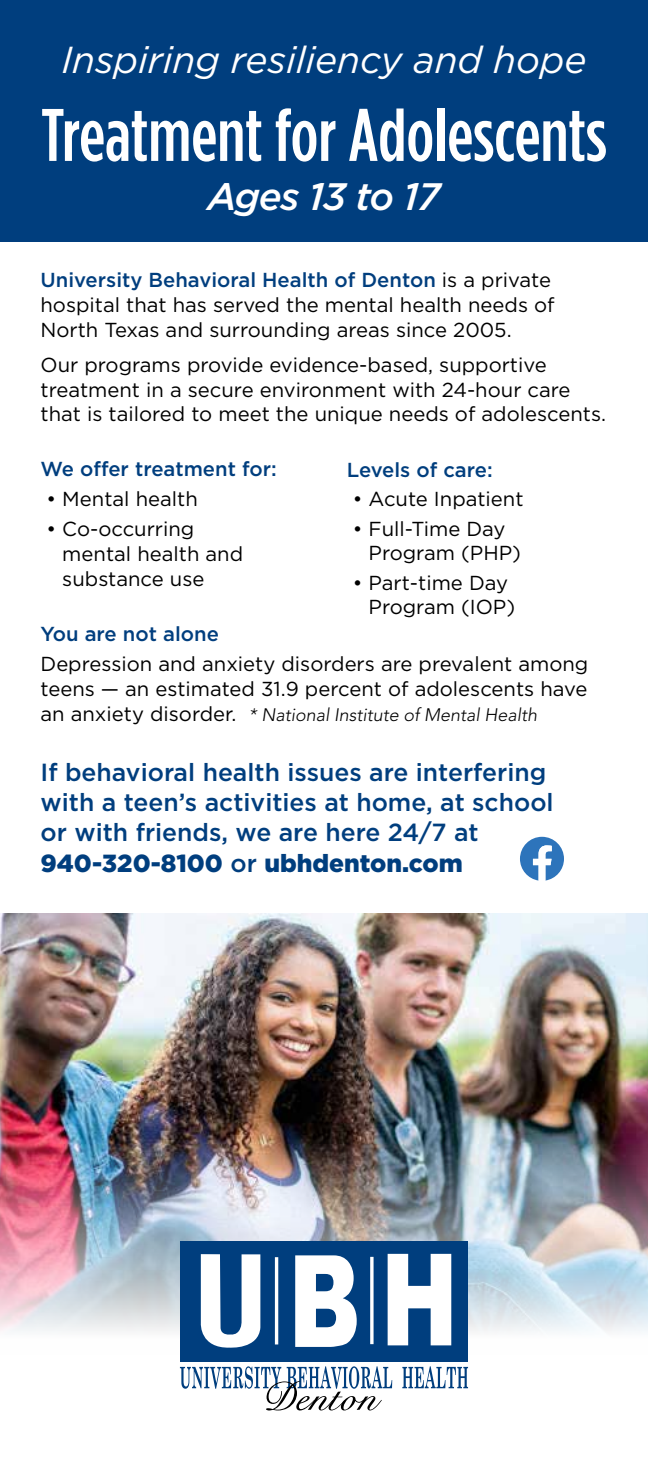
<style>
.page{position:relative;width:648px;height:1458px;background:#fff}
.page>*{position:absolute;margin:0;border:0;box-sizing:border-box;transform-origin:0 0}
.t1{font:500 74.25px "Gotham Condensed";color:#fff}
.t2{font:italic 500 38.25px "Gotham";letter-spacing:-.03em;color:#fff}
.t3{font:italic 37.57px "Gotham";letter-spacing:-.005em;color:#fff}
.t4{font:500 24.75px/30.4px "Gotham";color:#003e7e}
.t5{font:20.25px/24.8px "Gotham";color:#000}
.t6{font:500 20.25px "Gotham";color:#003e7e}
.t7{font:italic 300 18px "Avenir";color:#000}
.s1{font-weight:500;color:#003e7e}
.s2{font-family:"Gotham";font-weight:400;font-style:normal;font-size:20.25px}
.s3{font-weight:900}
</style>
<div class="page">
<img style="left:0;top:914px;width:648px;height:440px">
<div style="left:0;top:0;width:648px;height:241px;background:#003e7e"></div>
<div style="left:181px;top:1241px;width:287px;height:120px;background:#003e7e"></div>
<svg style="left:402px;top:1366px;width:66px;height:22px"></svg>
<svg style="left:180px;top:1366px;width:212px;height:45px"></svg>
<svg style="left:295px;top:1255px;width:62px;height:92px"></svg>
<svg style="left:388px;top:1254px;width:63px;height:91px"></svg>
<svg style="left:200px;top:1254px;width:60px;height:94px"></svg>
<hr style="left:275px;top:1257px;width:3px;height:87px;background:#fff">
<svg style="left:370px;top:1257px;width:4px;height:87px"></svg>
<svg style="left:520px;top:837px;width:44px;height:44px"></svg>
<h3 class="t3" style="left:61px;top:39px;width:527px">Inspiring resiliency and hope</h3>
<h1 class="t1" style="left:41px;top:94px;width:567px">Treatment for Adolescents</h1>
<h2 class="t2" style="left:207px;top:175px;width:235px">Ages 13 to 17</h2>
<p class="t5" style="left:40px;top:268px;width:516px"><span class="s1">University Behavioral Health of Denton</span> is a private hospital that has served the mental health needs of<br>North Texas and surrounding areas since 2005.</p>
<p class="t5" style="left:40px;top:352px;width:567px">Our programs provide evidence-based, supportive treatment in a secure environment with 24-hour care that is tailored to meet the unique needs of adolescents.</p>
<p class="t6" style="left:40px;top:458px;width:238px">We offer treatment for:</p>
<p class="t5" style="left:47px;top:487px;width:153px">• Mental health</p>
<p class="t5" style="left:62px;top:517px;width:182px;text-indent:-16px">• Co-occurring mental health and substance use</p>
<p class="t6" style="left:347px;top:458px;width:148px">Levels of care:</p>
<p class="t5" style="left:353px;top:486px;width:172px">• Acute Inpatient</p>
<p class="t5" style="left:369px;top:516px;width:154px;text-indent:-16px">• Full-Time Day<br>Program (PHP)</p>
<p class="t5" style="left:369px;top:570px;width:148px;text-indent:-16px">• Part-time Day<br>Program (IOP)</p>
<p class="t6" style="left:40px;top:622px;width:180px">You are not alone</p>
<p class="t5" style="left:40px;top:651px;width:549px">Depression and anxiety disorders are prevalent among teens — an estimated 31.9 percent of adolescents have</p>
<p class="t7" style="left:40px;top:704px;width:498px"><span class="s2">an anxiety disorder.</span> * National Institute of Mental Health</p>
<p class="t4" style="left:40px;top:756px;width:515px">If behavioral health issues are interfering with a teen’s activities at home, at school or with friends, we are here 24/7 at <span class="s3">940-320-8100</span> or <span class="s3">ubhdenton.com</span></p>
</div>
